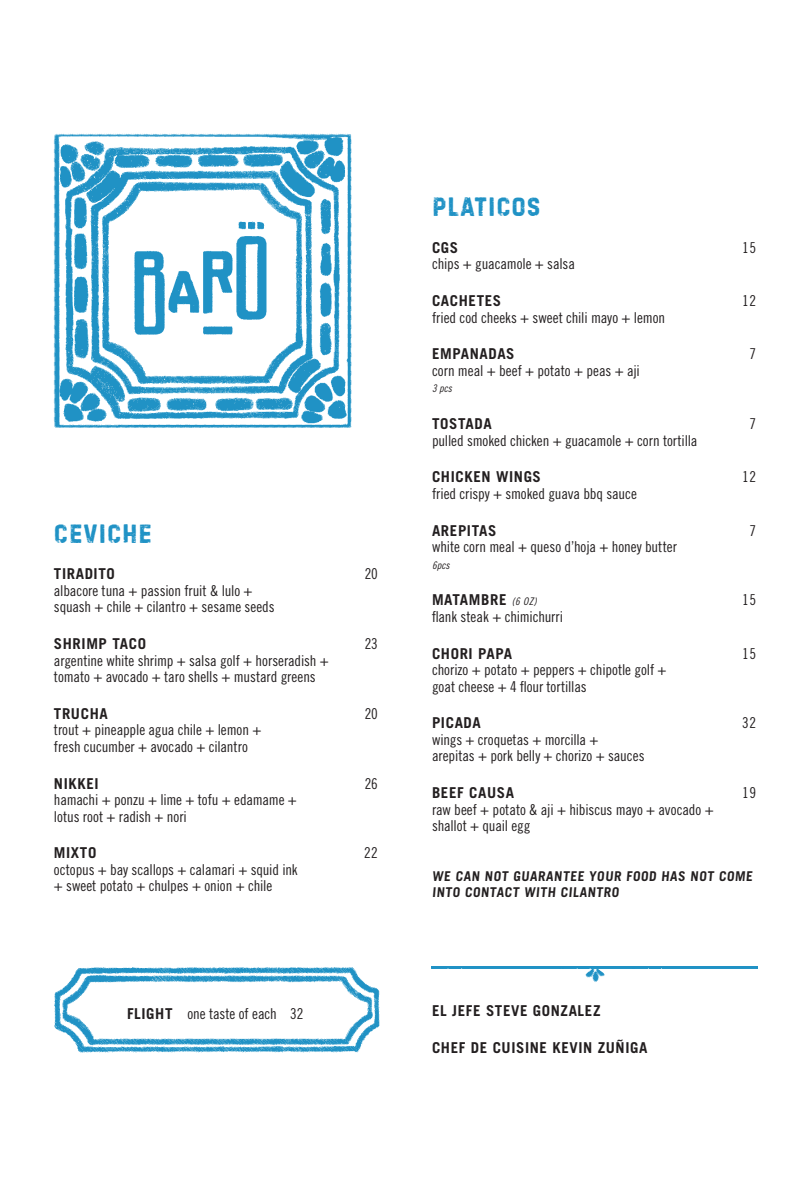
<style>
.page{position:relative;width:810px;height:1188px;background:#fff}
.page>*{position:absolute;margin:0;border:0;box-sizing:border-box;transform-origin:0 0}
.Section_Heading{font:28.5px "Handelson Six";letter-spacing:.03em;color:#2092c5}
.Description{font:15px/16.5px "Trade Gothic LT Std Cn 18";letter-spacing:-.005em;color:#231f20}
.Dish_Title{font:700 15px "Trade Gothic LT Std";letter-spacing:.04em;color:#231f20}
.Dish_Title-2{font:15px "Trade Gothic LT Std Cn 18";letter-spacing:-.005em;color:#231f20}
.Description-2{font:700 13.5px/16.5px "Trade Gothic LT Std";color:#231f20}
.Description-3{font:10.5px "Trade Gothic LT Std Cn 18 Obl";letter-spacing:-.005em;color:#231f20}
.s1{font-family:"Trade Gothic LT Std";font-weight:700}
.s2{font-family:"Trade Gothic LT Std Cn 18 Obl";font-weight:400;font-size:10.5px}
</style>
<div class="page">
<img style="left:54px;top:967px;width:326px;height:86px">
<img style="left:585px;top:973px;width:20px;height:9px">
<img style="left:431px;top:966px;width:327px;height:7px">
<img style="left:53px;top:133px;width:299px;height:295px">
<img style="left:131px;top:217px;width:139px;height:131px">
<p class="Section_Heading" style="left:54px;top:517px;width:99px">CEVICHE</p>
<p class="Dish_Title" style="left:54px;top:565px;width:62px">TIRADITO</p>
<p class="Dish_Title-2" style="left:365px;top:565px;width:15px">20</p>
<p class="Description" style="left:54px;top:582px;width:222px">albacore tuna + passion fruit &amp; lulo + squash + chile + cilantro + sesame seeds</p>
<p class="Dish_Title" style="left:54px;top:635px;width:94px">SHRIMP TACO</p>
<p class="Dish_Title-2" style="left:365px;top:635px;width:15px">23</p>
<p class="Description" style="left:54px;top:652px;width:276px">argentine white shrimp + salsa golf + horseradish +</p>
<p class="Description" style="left:54px;top:668px;width:263px">tomato + avocado + taro shells + mustard greens</p>
<p class="Dish_Title" style="left:54px;top:704px;width:55px">TRUCHA</p>
<p class="Dish_Title-2" style="left:365px;top:705px;width:15px">20</p>
<p class="Description" style="left:54px;top:722px;width:209px">trout + pineapple agua chile + lemon + fresh cucumber + avocado + cilantro</p>
<p class="Dish_Title" style="left:54px;top:774px;width:46px">NIKKEI</p>
<p class="Dish_Title-2" style="left:365px;top:774px;width:15px">26</p>
<p class="Description" style="left:54px;top:791px;width:244px">hamachi + ponzu + lime + tofu + edamame + lotus root + radish + nori</p>
<p class="Dish_Title" style="left:54px;top:844px;width:44px">MIXTO</p>
<p class="Dish_Title-2" style="left:364px;top:844px;width:15px">22</p>
<p class="Description" style="left:54px;top:861px;width:245px">octopus + bay scallops + calamari + squid ink</p>
<p class="Description" style="left:54px;top:878px;width:220px">+ sweet potato + chulpes + onion + chile</p>
<p class="Description" style="left:127px;top:1005px;width:178px"><span class="s1">FLIGHT</span> one taste of each 32</p>
<p class="Section_Heading" style="left:432px;top:190px;width:110px">PLATICOS</p>
<p class="Dish_Title" style="left:432px;top:238px;width:28px">CGS</p>
<p class="Dish_Title-2" style="left:742px;top:239px;width:15px">15</p>
<p class="Description" style="left:432px;top:255px;width:145px">chips + guacamole + salsa</p>
<p class="Dish_Title" style="left:432px;top:291px;width:71px">CACHETES</p>
<p class="Dish_Title-2" style="left:742px;top:292px;width:15px">12</p>
<p class="Description" style="left:432px;top:309px;width:235px">fried cod cheeks + sweet chili mayo + lemon</p>
<p class="Dish_Title" style="left:432px;top:345px;width:84px">EMPANADAS</p>
<p class="Dish_Title-2" style="left:749px;top:345px;width:8px">7</p>
<p class="Description" style="left:432px;top:362px;width:209px">corn meal + beef + potato + peas + aji</p>
<p class="Description-3" style="left:432px;top:382px;width:21px">3 pcs</p>
<p class="Dish_Title" style="left:432px;top:414px;width:61px">TOSTADA</p>
<p class="Dish_Title-2" style="left:749px;top:415px;width:8px">7</p>
<p class="Dish_Title-2" style="left:432px;top:431px;width:267px">pulled smoked chicken + guacamole + corn tortilla</p>
<p class="Dish_Title" style="left:432px;top:468px;width:110px">CHICKEN WINGS</p>
<p class="Dish_Title-2" style="left:742px;top:468px;width:15px">12</p>
<p class="Description" style="left:432px;top:485px;width:206px">fried crispy + smoked guava bbq sauce</p>
<p class="Dish_Title" style="left:432px;top:521px;width:66px">AREPITAS</p>
<p class="Dish_Title-2" style="left:749px;top:521px;width:8px">7</p>
<p class="Description" style="left:432px;top:538px;width:246px">white corn meal + queso d’hoja + honey butter</p>
<p class="Description-3" style="left:432px;top:559px;width:19px">6pcs</p>
<p class="Dish_Title" style="left:432px;top:591px;width:106px">MATAMBRE <span class="s2">(6 OZ)</span></p>
<p class="Dish_Title-2" style="left:742px;top:591px;width:15px">15</p>
<p class="Description" style="left:432px;top:608px;width:133px">flank steak + chimichurri</p>
<p class="Dish_Title" style="left:432px;top:644px;width:82px">CHORI PAPA</p>
<p class="Dish_Title-2" style="left:742px;top:644px;width:15px">15</p>
<p class="Description" style="left:432px;top:661px;width:236px">chorizo + potato + peppers + chipotle golf + goat cheese + 4 flour tortillas</p>
<p class="Dish_Title" style="left:432px;top:714px;width:50px">PICADA</p>
<p class="Dish_Title-2" style="left:742px;top:714px;width:15px">32</p>
<p class="Description" style="left:432px;top:731px;width:168px">wings + croquetas + morcilla +</p>
<p class="Description" style="left:432px;top:747px;width:214px">arepitas + pork belly + chorizo + sauces</p>
<p class="Dish_Title" style="left:432px;top:783px;width:84px">BEEF CAUSA</p>
<p class="Dish_Title-2" style="left:742px;top:784px;width:15px">19</p>
<p class="Description" style="left:432px;top:801px;width:283px">raw beef + potato &amp; aji + hibiscus mayo + avocado +</p>
<p class="Description" style="left:432px;top:817px;width:100px">shallot + quail egg</p>
<p class="Description-2" style="left:432px;top:867px;width:323px">WE CAN NOT GUARANTEE YOUR FOOD HAS NOT COME<br>INTO CONTACT WITH CILANTRO</p>
<p class="Dish_Title" style="left:432px;top:1002px;width:170px">EL JEFE STEVE GONZALEZ</p>
<p class="Dish_Title" style="left:432px;top:1038px;width:217px">CHEF DE CUISINE KEVIN ZUÑIGA</p>
</div>
